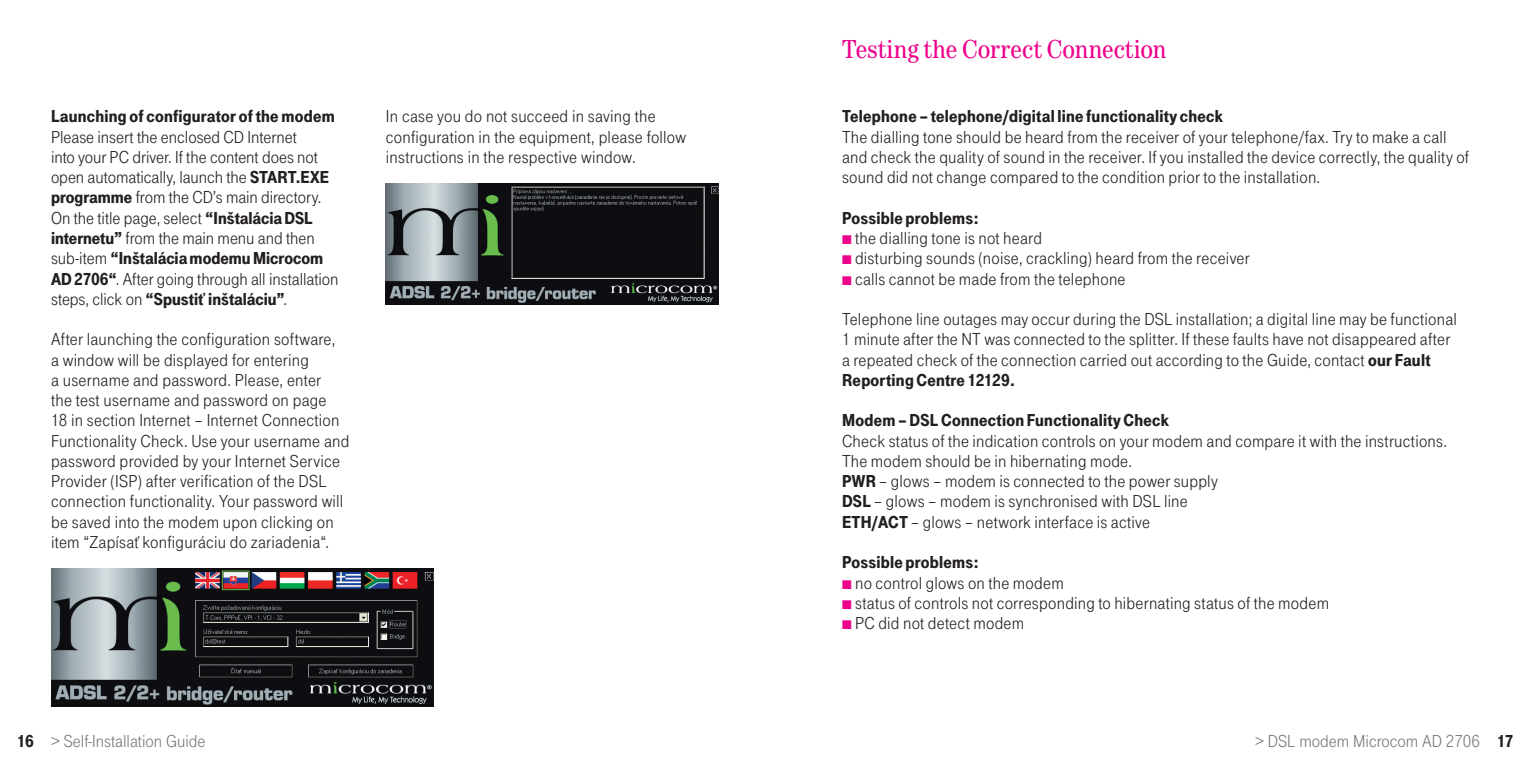
<style>
.page{position:relative;width:1531px;height:766px;background:#fff}
.page>*{position:absolute;margin:0;border:0;box-sizing:border-box;transform-origin:0 0}
.t1{font:27px "Tele Antiqua";color:#ed028c}
.t2{font:18px/20.2px "Tele Grotesk Norm";letter-spacing:.015em;color:#231f20}
.t3{font:18px "Tele Grotesk Ultr";letter-spacing:.015em;color:#231f20}
.t4{font:18px "Tele Grotesk Norm";color:#76787b}
.t5{font:18px "Tele Grotesk Norm";letter-spacing:-.005em;color:#231f20}
.s1{font-family:"Tele Grotesk Ultr"}
.s2{font-family:"Tele Grotesk Norm"}
.s3{color:#ed028c}
.s4{font-family:"Tele Grotesk Ultr";color:#231f20}
</style>
<div class="page">
<img style="left:51px;top:568px;width:383px;height:138px">
<img style="left:385px;top:184px;width:334px;height:120px">
<p class="t3" style="left:51px;top:110px;width:285px">Launching of configurator of the modem</p>
<p class="t2" style="left:51px;top:128px;width:280px">Please insert the enclosed CD Internet<br>into your PC driver. If the content does not open automatically, launch the <span class="s1">START.EXE programme</span> from the CD’s main directory.<br>On the title page, select <span class="s1">“Inštalácia DSL internetu”</span> from the main menu and then</p>
<p class="t3" style="left:51px;top:252px;width:274px"><span class="s2">sub-item</span> “Inštalácia modemu Microcom</p>
<p class="t5" style="left:51px;top:272px;width:289px"><span class="s1">AD 2706“</span>. After going through all installation</p>
<p class="t3" style="left:51px;top:292px;width:238px"><span class="s2">steps, click on</span> “Spustiť inštaláciu”<span class="s2">.</span></p>
<p class="t2" style="left:51px;top:330px;width:300px">After launching the configuration software,<br>a window will be displayed for entering<br>a username and password. Please, enter<br>the test username and password on page<br>18 in section Internet – Internet Connection Functionality Check. Use your username and password provided by your Internet Service Provider (ISP) after verification of the DSL connection functionality. Your password will be saved into the modem upon clicking on item “Zapísať konfiguráciu do zariadenia“.</p>
<p class="t2" style="left:386px;top:108px;width:302px">In case you do not succeed in saving the configuration in the equipment, please follow instructions in the respective window.</p>
<h1 class="t1" style="left:842px;top:40px;width:326px">Testing the Correct Connection</h1>
<p class="t3" style="left:842px;top:110px;width:383px">Telephone – telephone/digital line functionality check</p>
<p class="t2" style="left:842px;top:128px;width:628px">The dialling tone should be heard from the receiver of your telephone/fax. Try to make a call and check the quality of sound in the receiver. If you installed the device correctly, the quality of sound did not change compared to the condition prior to the installation.</p>
<p class="t3" style="left:842px;top:211px;width:138px">Possible problems:</p>
<p class="t2" style="left:842px;top:229px;width:201px"><span class="s3">■</span> the dialling tone is not heard</p>
<p class="t2" style="left:842px;top:249px;width:409px"><span class="s3">■</span> disturbing sounds (noise, crackling) heard from the receiver</p>
<p class="t2" style="left:842px;top:270px;width:285px"><span class="s3">■</span> calls cannot be made from the telephone</p>
<p class="t2" style="left:842px;top:310px;width:616px">Telephone line outages may occur during the DSL installation; a digital line may be functional<br>1 minute after the NT was connected to the splitter. If these faults have not disappeared after a repeated check of the connection carried out according to the Guide, contact <span class="s1">our Fault</span></p>
<p class="t3" style="left:842px;top:373px;width:174px">Reporting Centre 12129.</p>
<p class="t3" style="left:842px;top:414px;width:328px">Modem – DSL Connection Functionality Check</p>
<p class="t2" style="left:842px;top:432px;width:606px">Check status of the indication controls on your modem and compare it with the instructions.<br>The modem should be in hibernating mode.<br><span class="s1">PWR</span> – glows – modem is connected to the power supply<br><span class="s1">DSL</span> – glows – modem is synchronised with DSL line<br><span class="s1">ETH/ACT</span> – glows – network interface is active</p>
<p class="t3" style="left:842px;top:555px;width:138px">Possible problems:</p>
<p class="t2" style="left:842px;top:573px;width:223px"><span class="s3">■</span> no control glows on the modem</p>
<p class="t2" style="left:842px;top:594px;width:488px"><span class="s3">■</span> status of controls not corresponding to hibernating status of the modem</p>
<p class="t2" style="left:842px;top:614px;width:184px"><span class="s3">■</span> PC did not detect modem</p>
<p class="t4" style="left:17px;top:734px;width:190px"><span class="s4">16</span> &gt; Self-Installation Guide</p>
<p class="t4" style="left:1255px;top:734px;width:260px">&gt; DSL modem Microcom AD 2706 <span class="s4">17</span></p>
</div>
